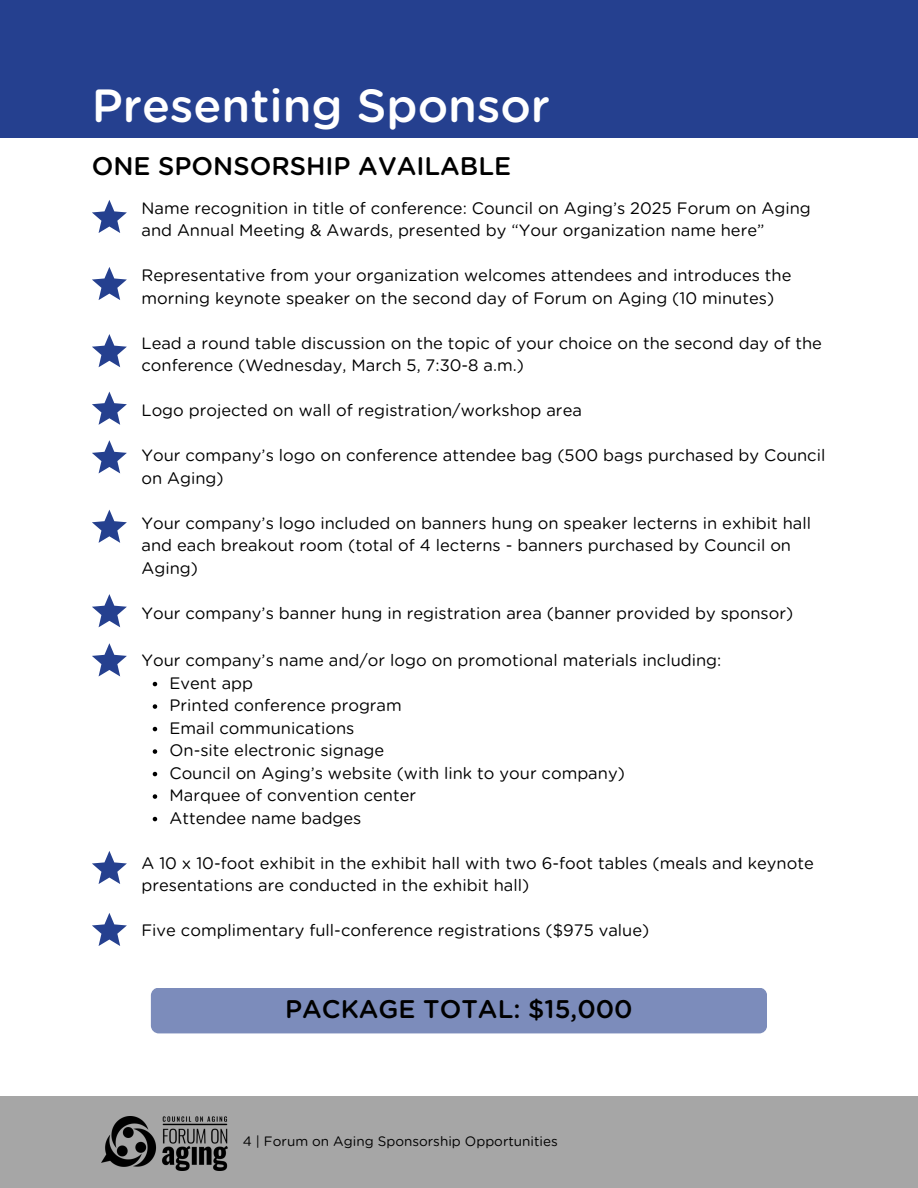
<style>
.page{position:relative;width:918px;height:1188px;background:#fff}
.page>*{position:absolute;margin:0;border:0;box-sizing:border-box;transform-origin:0 0}
.t1{font:500 46.5px "Gotham Rounded";color:#fff}
.t2{font:500 25.5px "Gotham Rounded";color:#000}
.t3{font:16.5px/22.5px "Gotham Rounded";color:#000}
.t4{font:13.5px "Gotham Rounded";color:#000}
</style>
<div class="page">
<div style="left:0;top:0;width:918px;height:137px;background:#25408f"></div>
<div style="left:0;top:1096px;width:918px;height:92px;background:#a6a6a6"></div>
<svg style="left:153px;top:682px;width:4px;height:4px"></svg>
<svg style="left:153px;top:704px;width:4px;height:5px"></svg>
<svg style="left:153px;top:727px;width:4px;height:4px"></svg>
<svg style="left:153px;top:749px;width:4px;height:5px"></svg>
<svg style="left:153px;top:772px;width:4px;height:4px"></svg>
<svg style="left:153px;top:794px;width:4px;height:5px"></svg>
<svg style="left:153px;top:817px;width:4px;height:4px"></svg>
<svg style="left:92px;top:200px;width:35px;height:33px"></svg>
<svg style="left:92px;top:267px;width:35px;height:33px"></svg>
<svg style="left:92px;top:334px;width:35px;height:33px"></svg>
<svg style="left:92px;top:392px;width:35px;height:33px"></svg>
<svg style="left:92px;top:440px;width:35px;height:33px"></svg>
<svg style="left:92px;top:510px;width:35px;height:33px"></svg>
<svg style="left:92px;top:594px;width:35px;height:33px"></svg>
<svg style="left:92px;top:851px;width:35px;height:33px"></svg>
<svg style="left:92px;top:913px;width:35px;height:33px"></svg>
<img style="left:101px;top:1116px;width:126px;height:54px">
<div style="left:151px;top:988px;width:616px;height:45px;background:#7c8cbb;border-radius:8px"></div>
<svg style="left:92px;top:643px;width:35px;height:33px"></svg>
<p class="t1" style="left:92px;top:84px;width:460px">Presenting Sponsor</p>
<h1 class="t2" style="left:92px;top:155px;width:421px">ONE SPONSORSHIP AVAILABLE</h1>
<h2 class="t3" style="left:141px;top:198px;width:671px">Name recognition in title of conference: Council on Aging’s 2025 Forum on Aging and Annual Meeting &amp; Awards, presented by “Your organization name here”</h2>
<p class="t3" style="left:141px;top:265px;width:652px">Representative from your organization welcomes attendees and introduces the morning keynote speaker on the second day of Forum on Aging (10 minutes)</p>
<p class="t3" style="left:141px;top:333px;width:682px">Lead a round table discussion on the topic of your choice on the second day of the conference (Wednesday, March 5, 7:30-8 a.m.)</p>
<p class="t3" style="left:141px;top:400px;width:442px">Logo projected on wall of registration/workshop area</p>
<p class="t3" style="left:141px;top:445px;width:685px">Your company’s logo on conference attendee bag (500 bags purchased by Council on Aging)</p>
<p class="t3" style="left:141px;top:513px;width:671px">Your company’s logo included on banners hung on speaker lecterns in exhibit hall and each breakout room (total of 4 lecterns - banners purchased by Council on<br>Aging)</p>
<p class="t3" style="left:141px;top:603px;width:653px">Your company’s banner hung in registration area (banner provided by sponsor)</p>
<p class="t3" style="left:141px;top:650px;width:582px">Your company’s name and/or logo on promotional materials including:</p>
<p class="t3" style="left:170px;top:672px;width:85px">Event app</p>
<p class="t3" style="left:170px;top:695px;width:234px">Printed conference program</p>
<p class="t3" style="left:170px;top:717px;width:186px">Email communications</p>
<h3 class="t3" style="left:170px;top:740px;width:216px">On-site electronic signage</h3>
<h3 class="t3" style="left:170px;top:762px;width:457px">Council on Aging’s website (with link to your company)</h3>
<h3 class="t3" style="left:170px;top:785px;width:248px">Marquee of convention center</h3>
<h3 class="t3" style="left:170px;top:807px;width:194px">Attendee name badges</h3>
<h3 class="t3" style="left:141px;top:852px;width:674px">A 10 x 10-foot exhibit in the exhibit hall with two 6-foot tables (meals and keynote presentations are conducted in the exhibit hall)</h3>
<h3 class="t3" style="left:141px;top:920px;width:509px">Five complimentary full-conference registrations ($975 value)</h3>
<p class="t2" style="left:285px;top:997px;width:349px">PACKAGE TOTAL: $15,000</p>
<h3 class="t4" style="left:243px;top:1135px;width:317px">4 | Forum on Aging Sponsorship Opportunities</h3>
</div>
